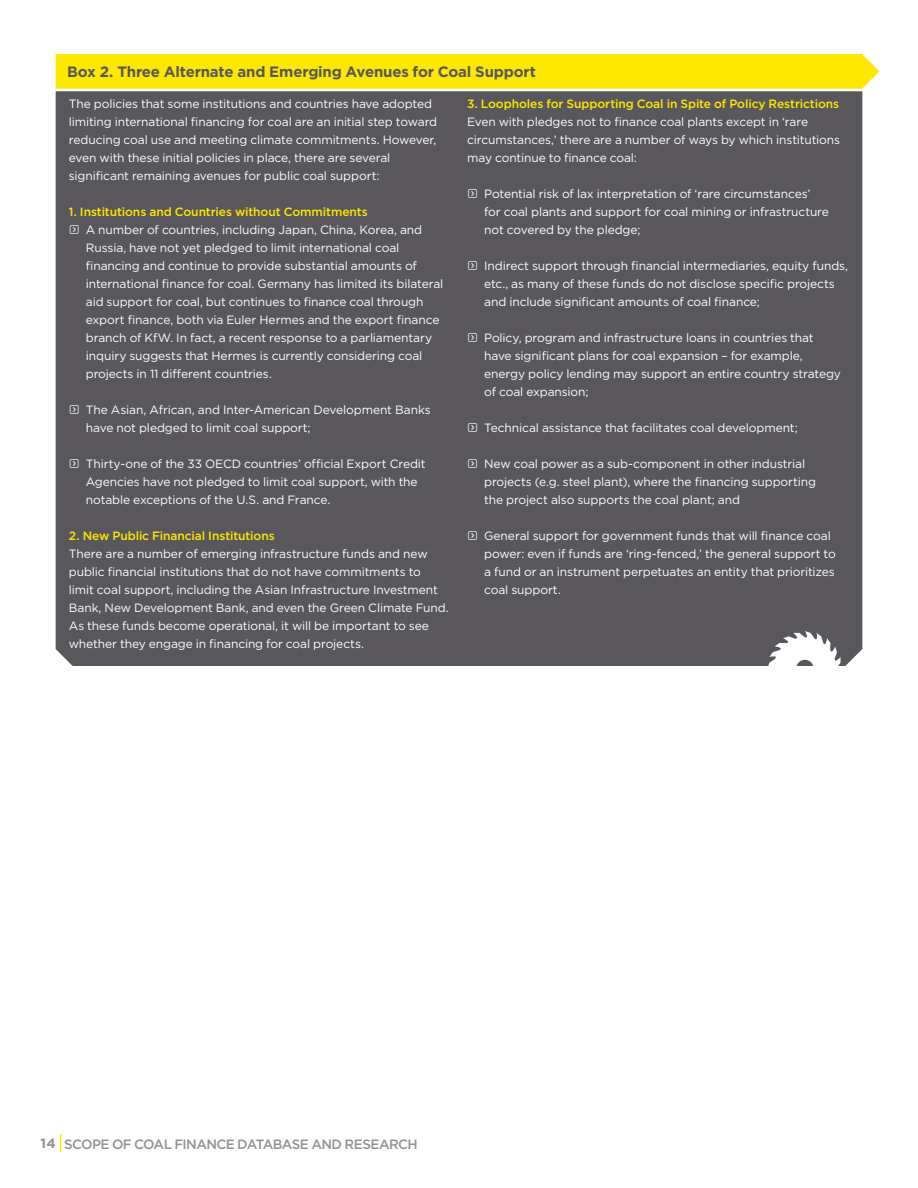
<style>
.page{position:relative;width:918px;height:1188px;background:#fff}
.page>*{position:absolute;margin:0;border:0;box-sizing:border-box;transform-origin:0 0}
.t1{font:99.75px "Buzzcog";color:#fff}
.t2{font:700 15px "Gotham";letter-spacing:-.015em;color:#59575c}
.t3{font:500 13.5px "Gotham";letter-spacing:-.045em;color:#949290}
.t4{font:12px/18px "Gotham";letter-spacing:-.01em;color:#fff}
.t5{font:500 12px "Gotham";letter-spacing:-.005em;color:#ffe800}
.s1{font-weight:700}
</style>
<div class="page">
<div style="left:56px;top:54px;width:823px;height:35px;background:#ffe800"></div>
<div style="left:56px;top:91px;width:806px;height:575px;background:#59575c"></div>
<svg style="left:60px;top:1134px;width:1px;height:18px"></svg>
<p class="t2" style="left:67px;top:63px;width:470px">Box 2. Three Alternate and Emerging Avenues for Coal Support</p>
<p class="t4" style="left:69px;top:95px;width:370px">The policies that some institutions and countries have adopted limiting international financing for coal are an initial step toward reducing coal use and meeting climate commitments. However, even with these initial policies in place, there are several significant remaining avenues for public coal support:</p>
<p class="t5" style="left:69px;top:205px;width:300px">1. Institutions and Countries without Commitments</p>
<p class="t4" style="left:69px;top:221px;width:355px"><sub>f</sub> A number of countries, including Japan, China, Korea, and</p>
<p class="t4" style="left:86px;top:239px;width:315px">Russia, have not yet pledged to limit international coal</p>
<p class="t4" style="left:86px;top:257px;width:333px">financing and continue to provide substantial amounts of</p>
<p class="t4" style="left:86px;top:275px;width:359px">international finance for coal. Germany has limited its bilateral</p>
<p class="t4" style="left:86px;top:293px;width:339px">aid support for coal, but continues to finance coal through</p>
<p class="t4" style="left:86px;top:311px;width:355px">export finance, both via Euler Hermes and the export finance</p>
<p class="t4" style="left:86px;top:329px;width:348px">branch of KfW. In fact, a recent response to a parliamentary</p>
<p class="t4" style="left:86px;top:347px;width:338px">inquiry suggests that Hermes is currently considering coal</p>
<p class="t4" style="left:86px;top:365px;width:188px">projects in 11 different countries.</p>
<p class="t4" style="left:86px;top:401px;width:346px;text-indent:-17px"><sub>f</sub> The Asian, African, and Inter-American Development Banks have not pledged to limit coal support;</p>
<p class="t4" style="left:86px;top:455px;width:341px;text-indent:-17px"><sub>f</sub> Thirty-one of the 33 OECD countries’ official Export Credit<br>Agencies have not pledged to limit coal support, with the notable exceptions of the U.S. and France.</p>
<p class="t5" style="left:69px;top:529px;width:207px">2. New Public Financial Institutions</p>
<p class="t4" style="left:69px;top:545px;width:381px">There are a number of emerging infrastructure funds and new public financial institutions that do not have commitments to limit coal support, including the Asian Infrastructure Investment Bank, New Development Bank, and even the Green Climate Fund.<br>As these funds become operational, it will be important to see whether they engage in financing for coal projects.</p>
<p class="t5" style="left:467px;top:97px;width:374px">3. Loopholes for Supporting Coal in Spite of Policy Restrictions</p>
<p class="t4" style="left:467px;top:113px;width:375px">Even with pledges not to finance coal plants except in ‘rare circumstances,’ there are a number of ways by which institutions may continue to finance coal:</p>
<p class="t4" style="left:484px;top:185px;width:346px;text-indent:-17px"><sub>f</sub> Potential risk of lax interpretation of ‘rare circumstances’ for coal plants and support for coal mining or infrastructure not covered by the pledge;</p>
<p class="t4" style="left:484px;top:257px;width:366px;text-indent:-17px"><sub>f</sub> Indirect support through financial intermediaries, equity funds, etc., as many of these funds do not disclose specific projects and include significant amounts of coal finance;</p>
<p class="t4" style="left:484px;top:329px;width:358px;text-indent:-17px"><sub>f</sub> Policy, program and infrastructure loans in countries that have significant plans for coal expansion – for example, energy policy lending may support an entire country strategy of coal expansion;</p>
<p class="t4" style="left:467px;top:419px;width:332px"><sub>f</sub> Technical assistance that facilitates coal development;</p>
<p class="t4" style="left:484px;top:455px;width:333px;text-indent:-17px"><sub>f</sub> New coal power as a sub-component in other industrial projects (e.g. steel plant), where the financing supporting the project also supports the coal plant; and</p>
<p class="t4" style="left:484px;top:527px;width:353px;text-indent:-17px"><sub>f</sub> General support for government funds that will finance coal power: even if funds are ‘ring-fenced,’ the general support to a fund or an instrument perpetuates an entity that prioritizes coal support.</p>
<h1 class="t1" style="left:765px;top:608px;width:81px">s</h1>
<p class="t3" style="left:41px;top:1136px;width:379px"><span class="s1">14</span> SCOPE OF COAL FINANCE DATABASE AND RESEARCH</p>
</div>
